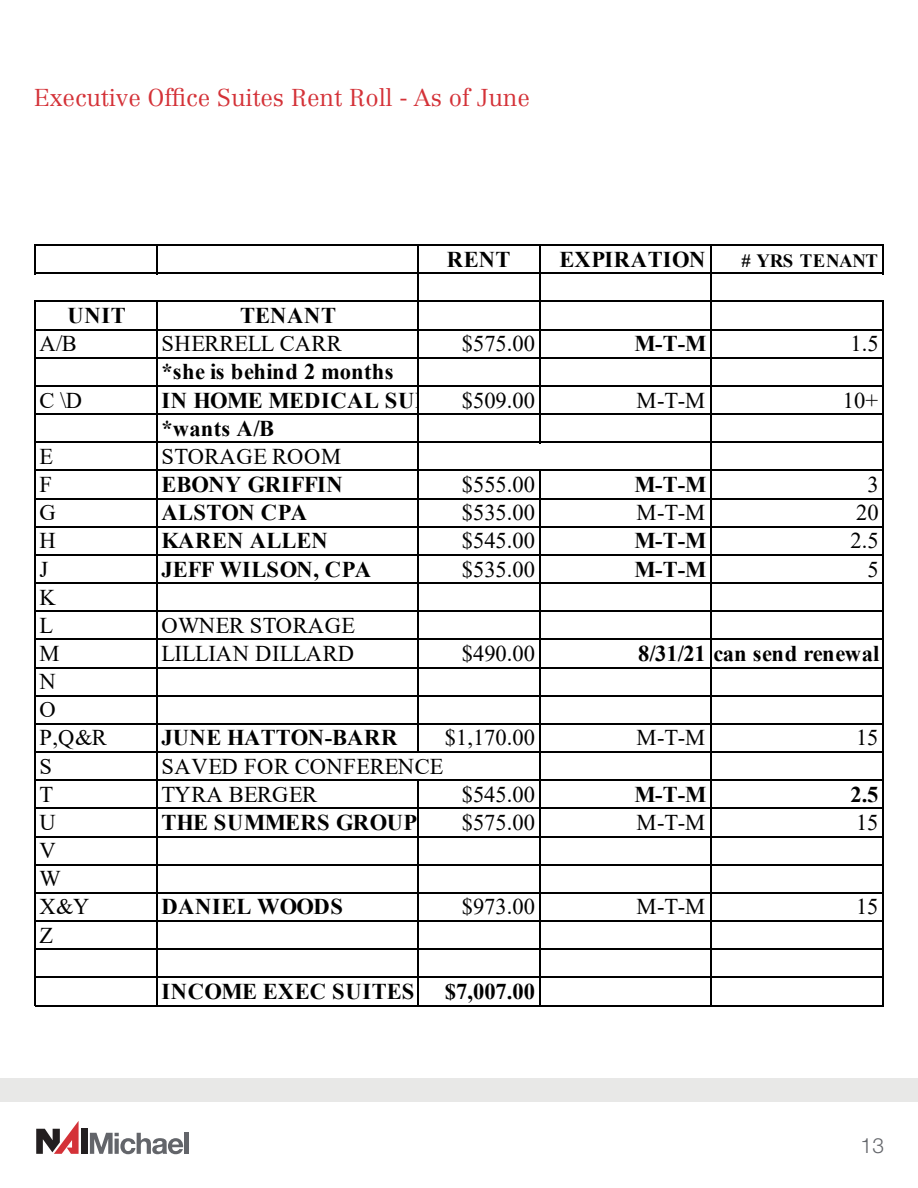
<style>
.page{position:relative;width:918px;height:1188px;background:#fff}
.page>*{position:absolute;margin:0;border:0;box-sizing:border-box;transform-origin:0 0}
.Reference_Header{font:300 24px "Centennial LT Std";color:#d43238}
.t1{font:22.5px/28.2px "Times New Roman";color:#000}
.t2{font:700 22.5px "Times New Roman";color:#000}
.t3{font:700 22.5px "Times New Roman";letter-spacing:.025em;color:#000}
.t4{font:22.5px "Times New Roman";letter-spacing:.03em;color:#000}
.t5{font:700 22.5px "Times New Roman";letter-spacing:.03em;color:#000}
.t6{font:22.5px "Times New Roman";letter-spacing:.025em;color:#000}
.t7{font:300 21px "Helvetica Neue LT Std";color:#63656a}
.t8{font:700 18.75px "Times New Roman";letter-spacing:-.02em;color:#000}
</style>
<div class="page">
<div style="left:81px;top:1129px;width:6px;height:25px;background:#231f20"></div>
<svg style="left:36px;top:1121px;width:43px;height:33px"></svg>
<svg style="left:90px;top:1133px;width:93px;height:21px"></svg>
<hr style="left:185px;top:1133px;width:4px;height:21px;background:#63656a">
<div style="left:0;top:1078px;width:918px;height:23px;background:#e8e8e7"></div>
<hr style="left:34px;top:244px;width:2px;height:30px;background:#000">
<hr style="left:156px;top:246px;width:2px;height:28px;background:#000">
<hr style="left:882px;top:246px;width:2px;height:28px;background:#000">
<hr style="left:539px;top:246px;width:2px;height:197px;background:#000">
<hr style="left:417px;top:246px;width:2px;height:507px;background:#000">
<hr style="left:34px;top:301px;width:2px;height:705px;background:#000">
<hr style="left:156px;top:302px;width:2px;height:704px;background:#000">
<hr style="left:417px;top:781px;width:2px;height:225px;background:#000">
<hr style="left:539px;top:471px;width:2px;height:535px;background:#000">
<hr style="left:710px;top:246px;width:2px;height:760px;background:#000">
<hr style="left:882px;top:302px;width:2px;height:704px;background:#000">
<hr style="left:36px;top:244px;width:848px;height:2px;background:#000">
<hr style="left:36px;top:272px;width:848px;height:2px;background:#000">
<hr style="left:36px;top:301px;width:848px;height:1px;background:#000">
<hr style="left:36px;top:329px;width:848px;height:2px;background:#000">
<hr style="left:36px;top:357px;width:848px;height:2px;background:#000">
<hr style="left:36px;top:385px;width:848px;height:2px;background:#000">
<hr style="left:36px;top:413px;width:848px;height:2px;background:#000">
<hr style="left:36px;top:441px;width:848px;height:2px;background:#000">
<hr style="left:36px;top:469px;width:848px;height:2px;background:#000">
<hr style="left:36px;top:498px;width:848px;height:2px;background:#000">
<hr style="left:36px;top:526px;width:848px;height:2px;background:#000">
<hr style="left:36px;top:554px;width:848px;height:2px;background:#000">
<hr style="left:36px;top:582px;width:848px;height:2px;background:#000">
<hr style="left:36px;top:610px;width:848px;height:2px;background:#000">
<hr style="left:36px;top:638px;width:848px;height:2px;background:#000">
<hr style="left:36px;top:667px;width:848px;height:2px;background:#000">
<hr style="left:36px;top:695px;width:848px;height:2px;background:#000">
<hr style="left:36px;top:723px;width:848px;height:2px;background:#000">
<hr style="left:36px;top:751px;width:848px;height:2px;background:#000">
<hr style="left:36px;top:779px;width:848px;height:2px;background:#000">
<hr style="left:36px;top:807px;width:848px;height:2px;background:#000">
<hr style="left:36px;top:836px;width:848px;height:1px;background:#000">
<hr style="left:36px;top:864px;width:848px;height:2px;background:#000">
<hr style="left:36px;top:892px;width:848px;height:2px;background:#000">
<hr style="left:36px;top:920px;width:848px;height:2px;background:#000">
<hr style="left:36px;top:948px;width:848px;height:2px;background:#000">
<hr style="left:36px;top:976px;width:848px;height:2px;background:#000">
<hr style="left:36px;top:1005px;width:848px;height:1px;background:#000">
<p class="Reference_Header" style="left:34px;top:84px;width:498px">Executive Office Suites Rent Roll - As of June</p>
<p class="t2" style="left:447px;top:243px;width:65px">RENT</p>
<p class="t5" style="left:559px;top:243px;width:147px">EXPIRATION</p>
<p class="t8" style="left:742px;top:247px;width:138px"># YRS TENANT</p>
<p class="t2" style="left:68px;top:299px;width:60px">UNIT</p>
<p class="t2" style="left:240px;top:299px;width:97px">TENANT</p>
<p class="t1" style="left:39px;top:329px;width:39px">A/B</p>
<p class="t1" style="left:161px;top:329px;width:182px">SHERRELL CARR</p>
<p class="t1" style="left:462px;top:329px;width:75px">$575.00</p>
<p class="t2" style="left:635px;top:327px;width:73px">M-T-M</p>
<p class="t1" style="left:850px;top:329px;width:30px">1.5</p>
<p class="t3" style="left:161px;top:356px;width:234px">*she is behind 2 months</p>
<p class="t1" style="left:39px;top:385px;width:44px">C \D</p>
<p class="t2" style="left:161px;top:384px;width:333px">IN HOME MEDICAL SUPPLIES</p>
<p class="t1" style="left:462px;top:385px;width:75px">$509.00</p>
<p class="t1" style="left:636px;top:385px;width:70px">M-T-M</p>
<p class="t1" style="left:843px;top:385px;width:37px">10+</p>
<p class="t2" style="left:161px;top:412px;width:114px">*wants A/B</p>
<p class="t1" style="left:39px;top:442px;width:15px">E</p>
<p class="t4" style="left:161px;top:440px;width:181px">STORAGE ROOM</p>
<p class="t1" style="left:39px;top:470px;width:14px">F</p>
<p class="t2" style="left:161px;top:468px;width:183px">EBONY GRIFFIN</p>
<p class="t1" style="left:462px;top:470px;width:75px">$555.00</p>
<p class="t2" style="left:635px;top:468px;width:73px">M-T-M</p>
<p class="t1" style="left:867px;top:470px;width:13px">3</p>
<p class="t1" style="left:39px;top:498px;width:18px">G</p>
<p class="t2" style="left:161px;top:496px;width:147px">ALSTON CPA</p>
<p class="t1" style="left:462px;top:498px;width:75px">$535.00</p>
<p class="t1" style="left:636px;top:498px;width:70px">M-T-M</p>
<p class="t1" style="left:856px;top:498px;width:24px">20</p>
<p class="t1" style="left:39px;top:526px;width:18px">H</p>
<p class="t2" style="left:161px;top:525px;width:168px">KAREN ALLEN</p>
<p class="t1" style="left:462px;top:526px;width:75px">$545.00</p>
<p class="t2" style="left:635px;top:525px;width:73px">M-T-M</p>
<p class="t1" style="left:850px;top:526px;width:30px">2.5</p>
<p class="t1" style="left:39px;top:554px;width:10px">J</p>
<p class="t2" style="left:161px;top:553px;width:211px">JEFF WILSON, CPA</p>
<p class="t1" style="left:462px;top:554px;width:75px">$535.00</p>
<p class="t2" style="left:635px;top:553px;width:73px">M-T-M</p>
<p class="t1" style="left:867px;top:554px;width:13px">5</p>
<p class="t1" style="left:39px;top:582px;width:18px">K<br>L</p>
<p class="t4" style="left:161px;top:609px;width:196px">OWNER STORAGE</p>
<p class="t1" style="left:39px;top:639px;width:22px">M</p>
<p class="t1" style="left:161px;top:639px;width:194px">LILLIAN DILLARD</p>
<p class="t1" style="left:462px;top:639px;width:75px">$490.00</p>
<p class="t2" style="left:638px;top:637px;width:242px">8/31/21 can send renewal</p>
<p class="t1" style="left:39px;top:667px;width:69px">N<br>O<br>P,Q&amp;R</p>
<p class="t2" style="left:161px;top:722px;width:237px">JUNE HATTON-BARR</p>
<p class="t1" style="left:445px;top:723px;width:92px">$1,170.00</p>
<p class="t1" style="left:636px;top:723px;width:70px">M-T-M</p>
<p class="t1" style="left:856px;top:723px;width:24px">15</p>
<p class="t1" style="left:39px;top:751px;width:14px">S</p>
<p class="t6" style="left:161px;top:750px;width:284px">SAVED FOR CONFERENCE</p>
<p class="t1" style="left:39px;top:779px;width:15px">T</p>
<p class="t1" style="left:161px;top:779px;width:157px">TYRA BERGER</p>
<p class="t1" style="left:462px;top:779px;width:75px">$545.00</p>
<p class="t2" style="left:635px;top:778px;width:73px">M-T-M</p>
<p class="t2" style="left:850px;top:778px;width:30px">2.5</p>
<p class="t1" style="left:39px;top:808px;width:18px">U</p>
<p class="t2" style="left:161px;top:806px;width:257px">THE SUMMERS GROUP</p>
<p class="t1" style="left:462px;top:808px;width:75px">$575.00</p>
<p class="t1" style="left:636px;top:808px;width:70px">M-T-M</p>
<p class="t1" style="left:856px;top:808px;width:24px">15</p>
<p class="t1" style="left:39px;top:836px;width:52px">V<br>W<br>X&amp;Y</p>
<p class="t5" style="left:161px;top:891px;width:183px">DANIEL WOODS</p>
<p class="t1" style="left:462px;top:892px;width:75px">$973.00</p>
<p class="t1" style="left:636px;top:892px;width:70px">M-T-M</p>
<p class="t1" style="left:856px;top:892px;width:24px">15</p>
<p class="t1" style="left:39px;top:920px;width:15px">Z</p>
<p class="t3" style="left:161px;top:975px;width:254px">INCOME EXEC SUITES</p>
<p class="t2" style="left:445px;top:975px;width:92px">$7,007.00</p>
<p class="t7" style="left:860px;top:1132px;width:25px">13</p>
</div>
